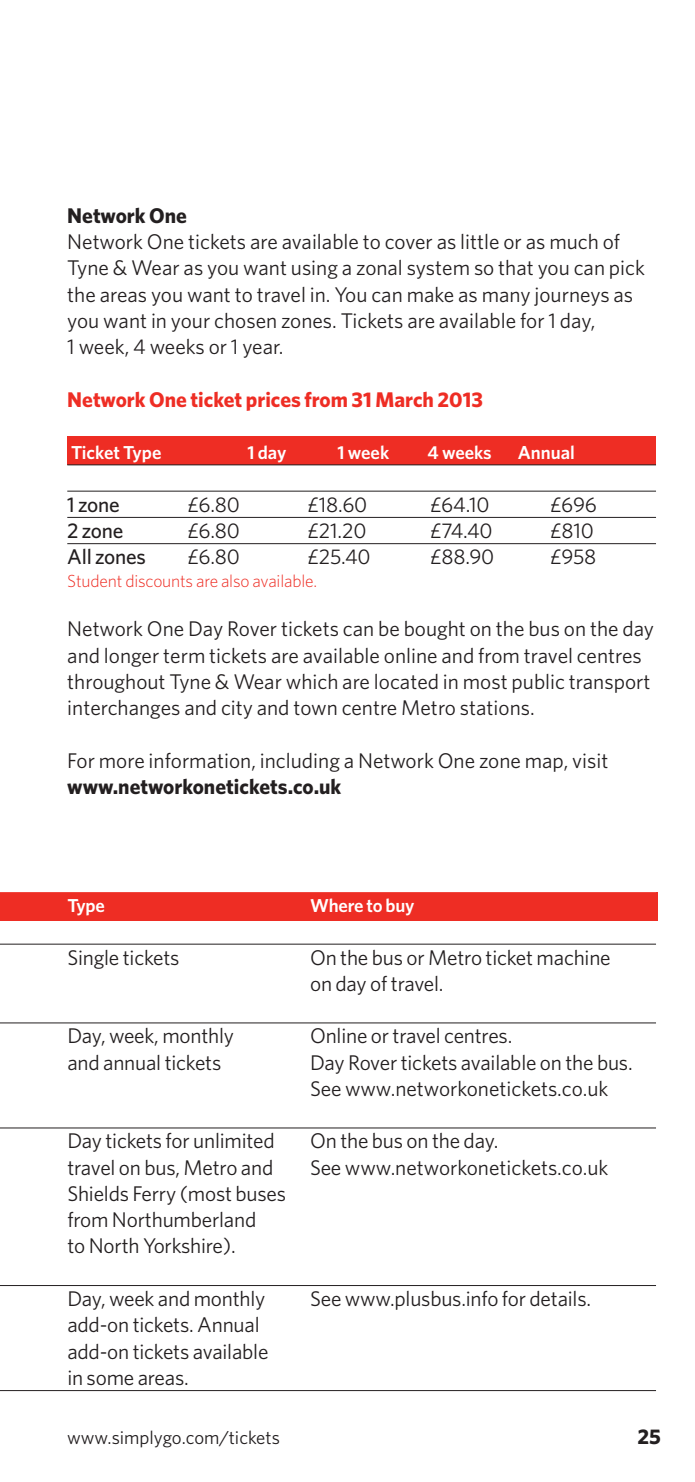
<style>
.page{position:relative;width:695px;height:1482px;background:#fff}
.page>*{position:absolute;margin:0;border:0;box-sizing:border-box;transform-origin:0 0}
.t1{font:21.25px/26.2px "Whitney";letter-spacing:-.01em;color:#231f20}
.t2{font:700 21.25px "Whitney";color:#231f20}
.t3{font:700 21.25px "Whitney";color:#ee2d24}
.t4{font:500 21.25px "Whitney";letter-spacing:-.01em;color:#231f20}
.t5{font:600 18.75px "Whitney";letter-spacing:-.01em;color:#fff}
.t6{font:18.75px "Whitney";letter-spacing:-.005em;color:#231f20}
.t7{font:300 17.5px "Whitney";letter-spacing:-.01em;color:#ee2d24}
</style>
<div class="page">
<div style="left:0;top:892px;width:657px;height:29px;background:#ee2d24"></div>
<hr style="left:0;top:943px;width:655px;height:1px;background:#231f20">
<hr style="left:0;top:1022px;width:655px;height:1px;background:#231f20">
<hr style="left:0;top:1127px;width:655px;height:1px;background:#231f20">
<hr style="left:0;top:1285px;width:655px;height:1px;background:#231f20">
<hr style="left:0;top:1390px;width:655px;height:1px;background:#231f20">
<div style="left:67px;top:436px;width:588px;height:29px;background:#ee2d24"></div>
<hr style="left:67px;top:464px;width:588px;height:1px;background:#231f20">
<hr style="left:67px;top:491px;width:588px;height:1px;background:#231f20">
<hr style="left:67px;top:517px;width:588px;height:1px;background:#231f20">
<hr style="left:67px;top:543px;width:588px;height:1px;background:#231f20">
<p class="t2" style="left:67px;top:207px;width:121px">Network One</p>
<p class="t1" style="left:67px;top:230px;width:579px">Network One tickets are available to cover as little or as much of Tyne &amp; Wear as you want using a zonal system so that you can pick the areas you want to travel in. You can make as many journeys as you want in your chosen zones. Tickets are available for 1 day,<br>1 week, 4 weeks or 1 year.</p>
<p class="t3" style="left:67px;top:391px;width:417px">Network One ticket prices from 31 March 2013</p>
<p class="t5" style="left:71px;top:445px;width:92px">Ticket Type</p>
<p class="t5" style="left:247px;top:445px;width:41px">1 day</p>
<p class="t5" style="left:337px;top:445px;width:53px">1 week</p>
<p class="t5" style="left:427px;top:445px;width:66px">4 weeks</p>
<p class="t5" style="left:517px;top:445px;width:59px">Annual</p>
<p class="t4" style="left:67px;top:496px;width:54px">1 zone</p>
<p class="t1" style="left:187px;top:493px;width:54px">£6.80</p>
<p class="t1" style="left:307px;top:493px;width:61px">£18.60</p>
<p class="t1" style="left:430px;top:493px;width:61px">£64.10</p>
<p class="t1" style="left:550px;top:493px;width:48px">£696</p>
<p class="t4" style="left:67px;top:522px;width:58px">2 zone</p>
<p class="t1" style="left:187px;top:519px;width:54px">£6.80</p>
<p class="t1" style="left:307px;top:519px;width:60px">£21.20</p>
<p class="t1" style="left:430px;top:519px;width:64px">£74.40</p>
<p class="t1" style="left:550px;top:519px;width:45px">£810</p>
<p class="t4" style="left:67px;top:549px;width:80px">All zones</p>
<p class="t1" style="left:187px;top:545px;width:54px">£6.80</p>
<p class="t1" style="left:307px;top:545px;width:64px">£25.40</p>
<p class="t1" style="left:430px;top:545px;width:66px">£88.90</p>
<p class="t1" style="left:550px;top:545px;width:48px">£958</p>
<p class="t7" style="left:67px;top:574px;width:251px">Student discounts are also available.</p>
<p class="t1" style="left:67px;top:617px;width:588px">Network One Day Rover tickets can be bought on the bus on the day and longer term tickets are available online and from travel centres throughout Tyne &amp; Wear which are located in most public transport interchanges and city and town centre Metro stations.</p>
<p class="t1" style="left:67px;top:748px;width:542px">For more information, including a Network One zone map, visit</p>
<p class="t2" style="left:67px;top:778px;width:275px">www.networkonetickets.co.uk</p>
<p class="t5" style="left:67px;top:898px;width:39px">Type</p>
<p class="t5" style="left:310px;top:898px;width:106px">Where to buy</p>
<p class="t1" style="left:67px;top:945px;width:114px">Single tickets</p>
<p class="t1" style="left:310px;top:945px;width:302px">On the bus or Metro ticket machine on day of travel.</p>
<p class="t1" style="left:67px;top:1024px;width:168px">Day, week, monthly</p>
<p class="t1" style="left:310px;top:1024px;width:204px">Online or travel centres.</p>
<p class="t1" style="left:67px;top:1050px;width:155px">and annual tickets</p>
<p class="t1" style="left:310px;top:1050px;width:324px">Day Rover tickets available on the bus.<br>See www.networkonetickets.co.uk</p>
<p class="t1" style="left:67px;top:1129px;width:209px">Day tickets for unlimited</p>
<p class="t1" style="left:310px;top:1129px;width:190px">On the bus on the day.</p>
<p class="t1" style="left:67px;top:1155px;width:207px">travel on bus, Metro and</p>
<p class="t1" style="left:310px;top:1155px;width:299px">See www.networkonetickets.co.uk</p>
<p class="t1" style="left:67px;top:1182px;width:220px">Shields Ferry (most buses from Northumberland<br>to North Yorkshire).</p>
<p class="t1" style="left:67px;top:1287px;width:199px">Day, week and monthly</p>
<p class="t1" style="left:310px;top:1287px;width:282px">See www.plusbus.info for details.</p>
<p class="t1" style="left:67px;top:1313px;width:202px">add-on tickets. Annual add-on tickets available in some areas.</p>
<p class="t6" style="left:67px;top:1430px;width:214px">www.simplygo.com/tickets</p>
<p class="t2" style="left:637px;top:1428px;width:25px">25</p>
</div>
